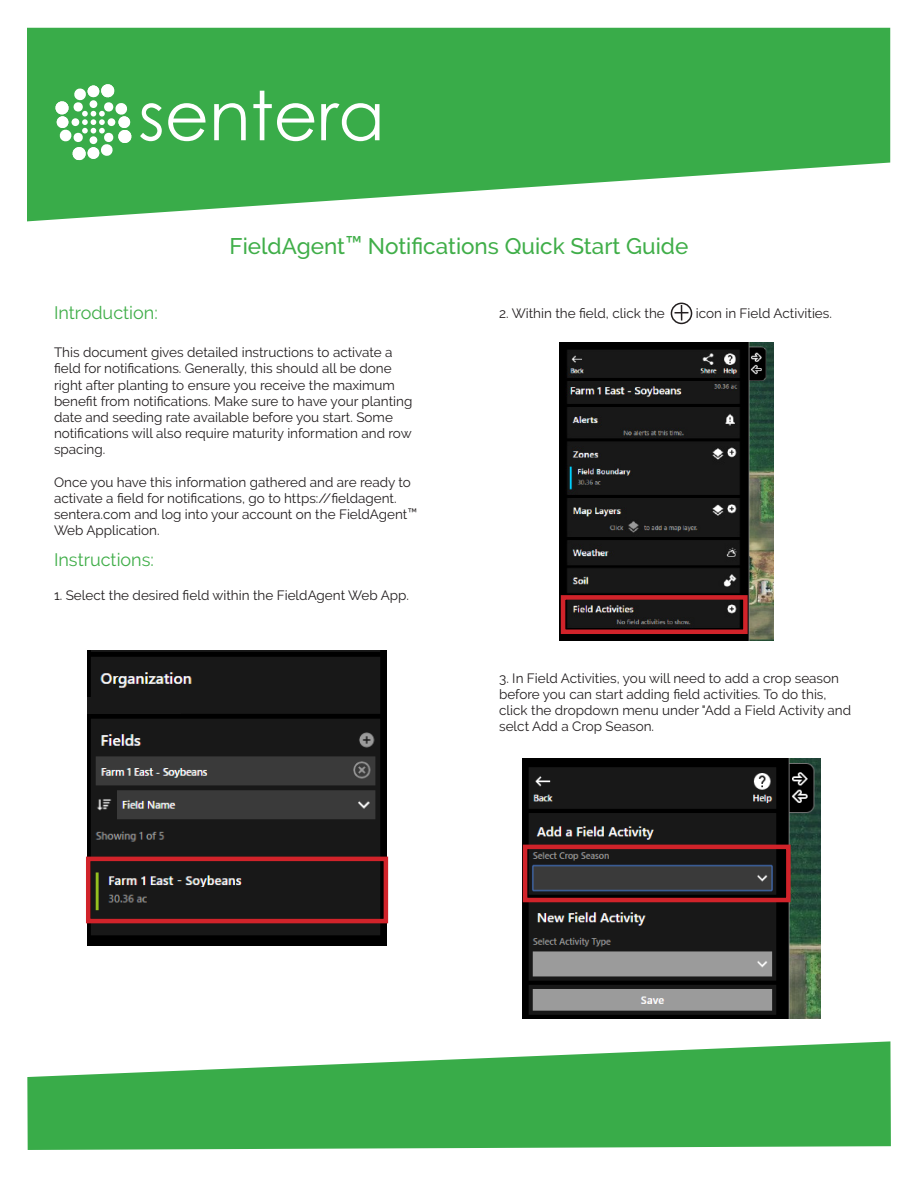
<style>
.page{position:relative;width:918px;height:1188px;background:#fff}
.page>*{position:absolute;margin:0;border:0;box-sizing:border-box;transform-origin:0 0}
.t1{font:500 22.5px "Raleway";color:#40ae49}
.t2{font:18px "Raleway";color:#40ae49}
.t3{font:13.5px/16.2px "Raleway";color:#231f20}
</style>
<div class="page">
<svg style="left:27px;top:28px;width:863px;height:193px;fill:#39ac49"></svg>
<svg style="left:140px;top:103px;width:22px;height:38px"></svg>
<svg style="left:168px;top:103px;width:38px;height:38px"></svg>
<svg style="left:214px;top:103px;width:32px;height:37px"></svg>
<svg style="left:253px;top:91px;width:61px;height:50px"></svg>
<svg style="left:321px;top:103px;width:59px;height:38px"></svg>
<svg style="left:55px;top:83px;width:77px;height:78px"></svg>
<img style="left:87px;top:651px;width:300px;height:295px">
<div style="left:86px;top:857px;width:302px;height:66px;border:4px solid #d1232a"></div>
<div style="left:671px;top:303px;width:21px;height:21px;border:2px solid #231f20;border-radius:50%"></div>
<svg style="left:675px;top:305px;width:13px;height:16px"></svg>
<img style="left:560px;top:342px;width:213px;height:299px">
<div style="left:561px;top:595px;width:187px;height:39px;border:4px solid #d1232a"></div>
<svg style="left:27px;top:1041px;width:864px;height:109px;fill:#39ac49"></svg>
<div style="left:87px;top:697px;width:94px;height:16px;background:#181818"></div>
<img style="left:523px;top:759px;width:298px;height:260px">
<div style="left:523px;top:845px;width:268px;height:57px;border:4px solid #d1232a"></div>
<p class="t1" style="left:230px;top:233px;width:460px">FieldAgent™ Notifications Quick Start Guide</p>
<p class="t2" style="left:54px;top:303px;width:105px">Introduction:</p>
<p class="t3" style="left:54px;top:344px;width:360px">This document gives detailed instructions to activate a field for notifications. Generally, this should all be done right after planting to ensure you receive the maximum benefit from notifications. Make sure to have your planting date and seeding rate available before you start. Some notifications will also require maturity information and row spacing.</p>
<p class="t3" style="left:54px;top:474px;width:365px">Once you have this information gathered and are ready to activate a field for notifications, go to https://fieldagent. sentera.com and log into your account on the FieldAgent™ Web Application.</p>
<p class="t2" style="left:54px;top:549px;width:101px">Instructions:</p>
<p class="t3" style="left:54px;top:588px;width:357px">1. Select the desired field within the FieldAgent Web App.</p>
<p class="t3" style="left:499px;top:305px;width:167px">2. Within the field, click the</p>
<p class="t3" style="left:696px;top:305px;width:138px">icon in Field Activities.</p>
<p class="t3" style="left:499px;top:670px;width:354px">3. In Field Activities, you will need to add a crop season before you can start adding field activities. To do this, click the dropdown menu under "Add a Field Activity and selct Add a Crop Season.</p>
</div>
